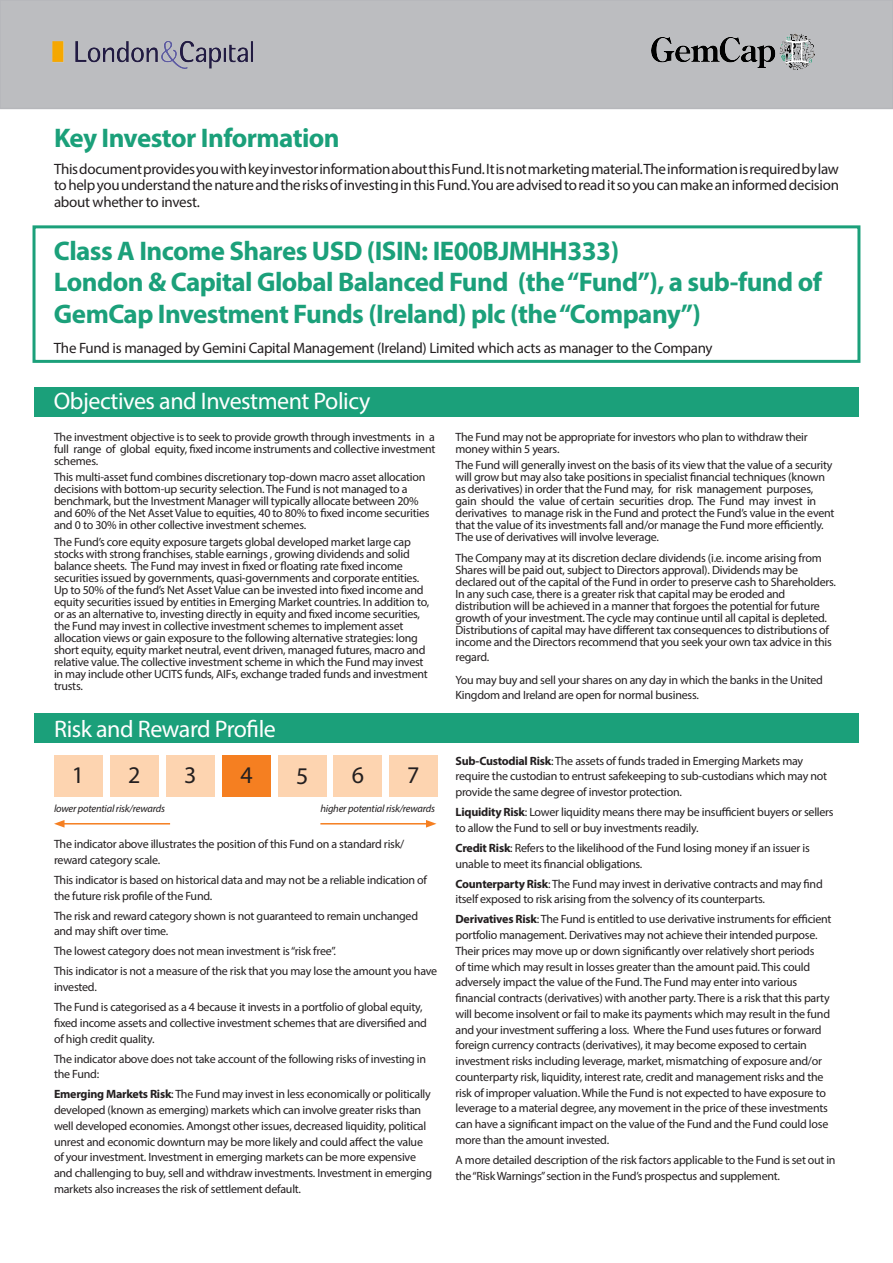
<style>
.page{position:relative;width:893px;height:1263px;background:#fff}
.page>*{position:absolute;margin:0;border:0;box-sizing:border-box;transform-origin:0 0}
.t1{font:700 27px "Myriad Pro";letter-spacing:-.02em;color:#1ba07a}
.t2{font:24px "Myriad Pro";letter-spacing:-.02em;color:#fff}
.t3{font:24px "Myriad Pro";color:#231f20}
.t4{font:15px/16.5px "Myriad Pro";letter-spacing:-.02em;color:#231f20;text-align:justify}
.t5{font:12px/12px "Myriad Pro";letter-spacing:-.02em;color:#231f20}
.t6{font:italic 10.5px "Myriad Pro";letter-spacing:-.02em;color:#231f20}
.s1{font-weight:700}
</style>
<div class="page">
<div style="left:33px;top:225px;width:827px;height:138px;background:#fff;border:3px solid #1ba07a"></div>
<div style="left:0;top:0;width:893px;height:108px;background:#bcbdc0"></div>
<div style="left:0;top:0;width:893px;height:109px;border:2px solid #b6b7bb"></div>
<div style="left:34px;top:387px;width:825px;height:30px;background:#1ba07a"></div>
<div style="left:34px;top:713px;width:825px;height:30px;background:#1ba07a"></div>
<div style="left:54px;top:756px;width:48px;height:41px;background:#fdd4b0"></div>
<div style="left:110px;top:756px;width:48px;height:41px;background:#fdd4b0"></div>
<div style="left:166px;top:756px;width:48px;height:41px;background:#fdd4b0"></div>
<hr style="left:62px;top:823px;width:108px;height:1px;background:#f57f21">
<svg style="left:54px;top:820px;width:11px;height:8px"></svg>
<div style="left:223px;top:756px;width:48px;height:41px;background:#f57f21"></div>
<div style="left:278px;top:756px;width:48px;height:41px;background:#fdd4b0"></div>
<div style="left:334px;top:756px;width:48px;height:41px;background:#fdd4b0"></div>
<div style="left:389px;top:756px;width:48px;height:41px;background:#fdd4b0"></div>
<hr style="left:320px;top:823px;width:108px;height:1px;background:#f57f21">
<svg style="left:426px;top:820px;width:10px;height:8px"></svg>
<img style="left:52px;top:41px;width:201px;height:27px">
<img style="left:651px;top:34px;width:163px;height:35px">
<p class="t1" style="left:54px;top:120px;width:287px">Key Investor Information</p>
<p class="t4" style="left:54px;top:160px;width:787px">This document provides you with key investor information about this Fund. It is not marketing material. The information is required by law to help you understand the nature and the risks of investing in this Fund. You are advised to read it so you can make an informed decision about whether to invest.</p>
<p class="t1" style="left:54px;top:233px;width:567px">Class A Income Shares USD (ISIN: IE00BJMHH333)</p>
<p class="t1" style="left:54px;top:264px;width:769px">London &amp; Capital Global Balanced Fund (the “Fund”), a sub-fund of</p>
<p class="t1" style="left:54px;top:296px;width:649px">GemCap Investment Funds (Ireland) plc (the “Company”)</p>
<p class="t4" style="left:54px;top:339px;width:660px">The Fund is managed by Gemini Capital Management (Ireland) Limited which acts as manager to the Company</p>
<p class="t2" style="left:54px;top:386px;width:318px">Objectives and Investment Policy</p>
<p class="t5" style="left:54px;top:431px;width:383px;text-align:justify">The investment objective is to seek to provide growth through investments in a full range of global equity, fixed income instruments and collective investment schemes.</p>
<p class="t5" style="left:54px;top:471px;width:377px">This multi-asset fund combines discretionary top-down macro asset allocation decisions with bottom-up security selection. The Fund is not managed to a benchmark, but the Investment Manager will typically allocate between 20% and 60% of the Net Asset Value to equities, 40 to 80% to fixed income securities and 0 to 30% in other collective investment schemes.</p>
<p class="t5" style="left:54px;top:535px;width:377px">The Fund’s core equity exposure targets global developed market large cap stocks with strong franchises, stable earnings , growing dividends and solid balance sheets. The Fund may invest in fixed or floating rate fixed income securities issued by governments, quasi-governments and corporate entities.<br>Up to 50% of the fund’s Net Asset Value can be invested into fixed income and equity securities issued by entities in Emerging Market countries. In addition to, or as an alternative to, investing directly in equity and fixed income securities, the Fund may invest in collective investment schemes to implement asset allocation views or gain exposure to the following alternative strategies: long short equity, equity market neutral, event driven, managed futures, macro and relative value. The collective investment scheme in which the Fund may invest in may include other UCITS funds, AIFs, exchange traded funds and investment trusts.</p>
<p class="t2" style="left:54px;top:714px;width:223px">Risk and Reward Profile</p>
<p class="t3" style="left:72px;top:760px;width:14px">1</p>
<p class="t3" style="left:128px;top:760px;width:14px">2</p>
<p class="t6" style="left:54px;top:802px;width:112px">lower potential risk/rewards</p>
<p class="t3" style="left:184px;top:760px;width:14px">3</p>
<p class="t3" style="left:240px;top:760px;width:14px">4</p>
<p class="t3" style="left:296px;top:761px;width:14px">5</p>
<p class="t3" style="left:352px;top:760px;width:14px">6</p>
<p class="t3" style="left:407px;top:760px;width:14px">7</p>
<p class="t6" style="left:320px;top:802px;width:116px">higher potential risk/rewards</p>
<p class="t5" style="left:54px;top:836px;width:352px;line-height:15.8px">The indicator above illustrates the position of this Fund on a standard risk/ reward category scale.</p>
<p class="t5" style="left:54px;top:872px;width:375px;line-height:15.8px">This indicator is based on historical data and may not be a reliable indication of the future risk profile of the Fund.</p>
<p class="t5" style="left:54px;top:907px;width:366px;line-height:15.8px">The risk and reward category shown is not guaranteed to remain unchanged and may shift over time.</p>
<p class="t5" style="left:54px;top:945px;width:283px">The lowest category does not mean investment is “risk free”.</p>
<p class="t5" style="left:54px;top:963px;width:385px;line-height:15.8px">This indicator is not a measure of the risk that you may lose the amount you have invested.</p>
<p class="t5" style="left:54px;top:999px;width:374px;line-height:15.8px">The Fund is categorised as a 4 because it invests in a portfolio of global equity, fixed income assets and collective investment schemes that are diversified and of high credit quality.</p>
<p class="t5" style="left:54px;top:1050px;width:374px;line-height:15.8px">The indicator above does not take account of the following risks of investing in the Fund:</p>
<p class="t5" style="left:54px;top:1086px;width:380px;line-height:15.8px"><span class="s1">Emerging Markets Risk</span>: The Fund may invest in less economically or politically developed (known as emerging) markets which can involve greater risks than well developed economies. Amongst other issues, decreased liquidity, political unrest and economic downturn may be more likely and could affect the value of your investment. Investment in emerging markets can be more expensive and challenging to buy, sell and withdraw investments. Investment in emerging markets also increases the risk of settlement default.</p>
<p class="t5" style="left:455px;top:431px;width:354px">The Fund may not be appropriate for investors who plan to withdraw their money within 5 years.</p>
<p class="t5" style="left:455px;top:459px;width:381px">The Fund will generally invest on the basis of its view that the value of a security will grow but may also take positions in specialist financial techniques (known as derivatives) in order that the Fund may, for risk management purposes, gain should the value of certain securities drop. The Fund may invest in derivatives to manage risk in the Fund and protect the Fund’s value in the event that the value of its investments fall and/or manage the Fund more efficiently.<br>The use of derivatives will involve leverage.</p>
<p class="t5" style="left:455px;top:552px;width:382px">The Company may at its discretion declare dividends (i.e. income arising from Shares will be paid out, subject to Directors approval). Dividends may be declared out of the capital of the Fund in order to preserve cash to Shareholders.<br>In any such case, there is a greater risk that capital may be eroded and distribution will be achieved in a manner that forgoes the potential for future growth of your investment. The cycle may continue until all capital is depleted.<br>Distributions of capital may have different tax consequences to distributions of income and the Directors recommend that you seek your own tax advice in this</p>
<p class="t5" style="left:455px;top:651px;width:35px">regard.</p>
<p class="t5" style="left:455px;top:673px;width:369px;line-height:15px">You may buy and sell your shares on any day in which the banks in the United<br>Kingdom and Ireland are open for normal business.</p>
<p class="t5" style="left:455px;top:752px;width:373px;line-height:15.8px"><span class="s1">Sub-Custodial Risk</span>: The assets of funds traded in Emerging Markets may require the custodian to entrust safekeeping to sub-custodians which may not provide the same degree of investor protection.</p>
<p class="t5" style="left:455px;top:804px;width:380px;line-height:15.8px"><span class="s1">Liquidity Risk</span>: Lower liquidity means there may be insufficient buyers or sellers to allow the Fund to sell or buy investments readily.</p>
<p class="t5" style="left:455px;top:840px;width:356px;line-height:15.8px"><span class="s1">Credit Risk</span>: Refers to the likelihood of the Fund losing money if an issuer is unable to meet its financial obligations.</p>
<p class="t5" style="left:455px;top:875px;width:369px;line-height:15.8px"><span class="s1">Counterparty Risk</span>: The Fund may invest in derivative contracts and may find itself exposed to risk arising from the solvency of its counterparts.</p>
<p class="t5" style="left:455px;top:911px;width:378px;line-height:15.8px"><span class="s1">Derivatives Risk</span>: The Fund is entitled to use derivative instruments for efficient portfolio management. Derivatives may not achieve their intended purpose.<br>Their prices may move up or down significantly over relatively short periods<br>of time which may result in losses greater than the amount paid. This could adversely impact the value of the Fund. The Fund may enter into various financial contracts (derivatives) with another party. There is a risk that this party will become insolvent or fail to make its payments which may result in the fund and your investment suffering a loss. Where the Fund uses futures or forward foreign currency contracts (derivatives), it may become exposed to certain investment risks including leverage, market, mismatching of exposure and/or counterparty risk, liquidity, interest rate, credit and management risks and the risk of improper valuation. While the Fund is not expected to have exposure to leverage to a material degree, any movement in the price of these investments can have a significant impact on the value of the Fund and the Fund could lose more than the amount invested.</p>
<p class="t5" style="left:455px;top:1151px;width:382px;line-height:16.5px">A more detailed description of the risk factors applicable to the Fund is set out in the “Risk Warnings” section in the Fund’s prospectus and supplement.</p>
</div>
